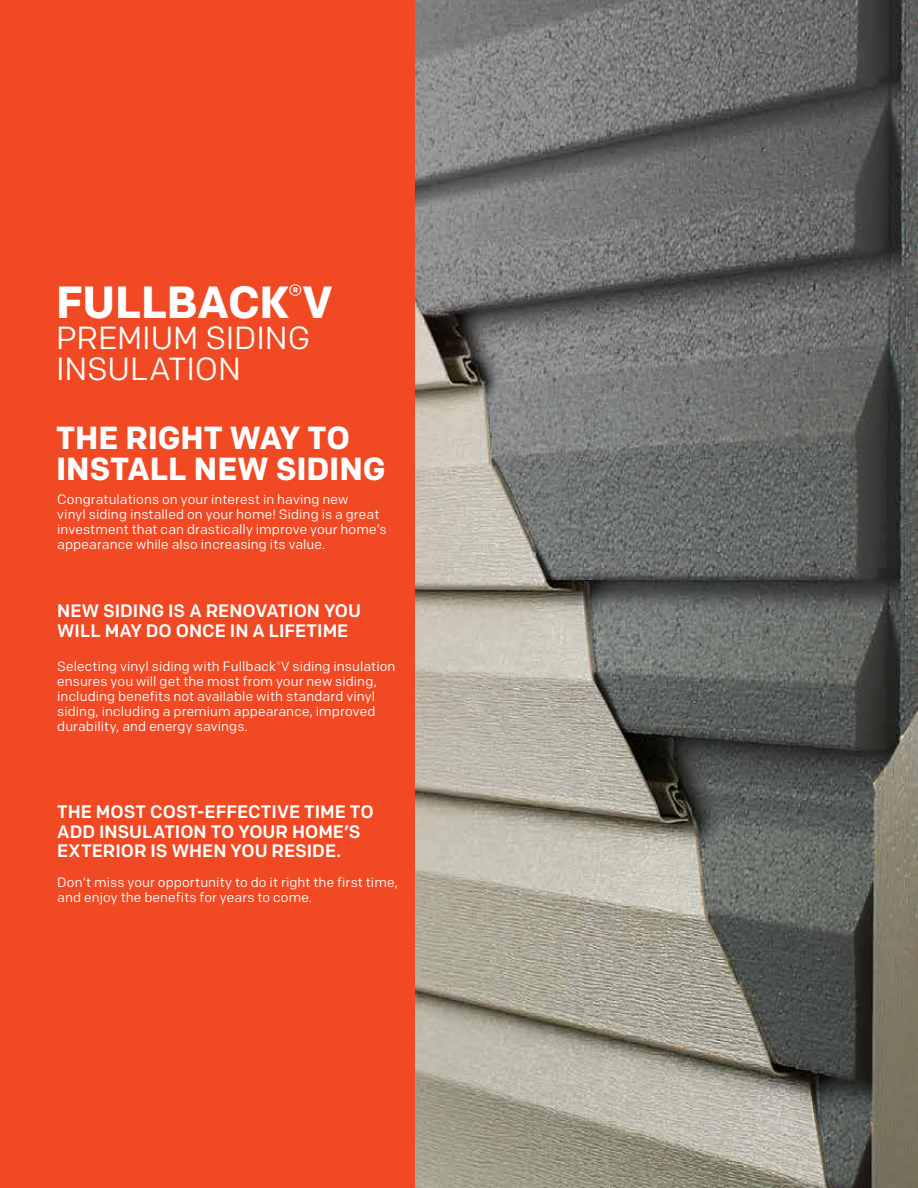
<style>
.page{position:relative;width:918px;height:1188px;background:#fff}
.page>*{position:absolute;margin:0;border:0;box-sizing:border-box;transform-origin:0 0}
.t1{font:700 45px "Colfax";letter-spacing:-.01em;color:#fff}
.t2{font:700 31.95px/30.8px "Colfax";letter-spacing:-.005em;color:#fff}
.t3{font:31.95px/30.8px "Colfax";letter-spacing:-.005em;color:#fff}
.t4{font:500 18px/19.5px "Colfax";color:#fff}
.t5{font:13.5px/15px "Colfax";letter-spacing:.01em;color:#fff}
</style>
<div class="page">
<img style="left:415px;top:0;width:503px;height:1188px">
<div style="left:0;top:0;width:415px;height:1188px;background:#f04923"></div>
<h1 class="t1" style="left:56px;top:275px;width:278px">FULLBACK<sup>®</sup>V</h1>
<h2 class="t3" style="left:56px;top:322px;width:256px">PREMIUM SIDING<br>INSULATION</h2>
<h2 class="t2" style="left:56px;top:423px;width:331px">THE RIGHT WAY TO<br>INSTALL NEW SIDING</h2>
<p class="t5" style="left:57px;top:492px;width:331px">Congratulations on your interest in having new<br>vinyl siding installed on your home! Siding is a great investment that can drastically improve your home’s appearance while also increasing its value.</p>
<h3 class="t4" style="left:57px;top:601px;width:305px">NEW SIDING IS A RENOVATION YOU<br>WILL MAY DO ONCE IN A LIFETIME</h3>
<p class="t5" style="left:57px;top:659px;width:340px">Selecting vinyl siding with Fullback<sup>®</sup>V siding insulation ensures you will get the most from your new siding, including benefits not available with standard vinyl siding, including a premium appearance, improved durability, and energy savings.</p>
<h3 class="t4" style="left:57px;top:802px;width:318px">THE MOST COST-EFFECTIVE TIME TO<br>ADD INSULATION TO YOUR HOME’S<br>EXTERIOR IS WHEN YOU RESIDE.</h3>
<p class="t5" style="left:57px;top:875px;width:342px">Don’t miss your opportunity to do it right the first time, and enjoy the benefits for years to come.</p>
</div>
